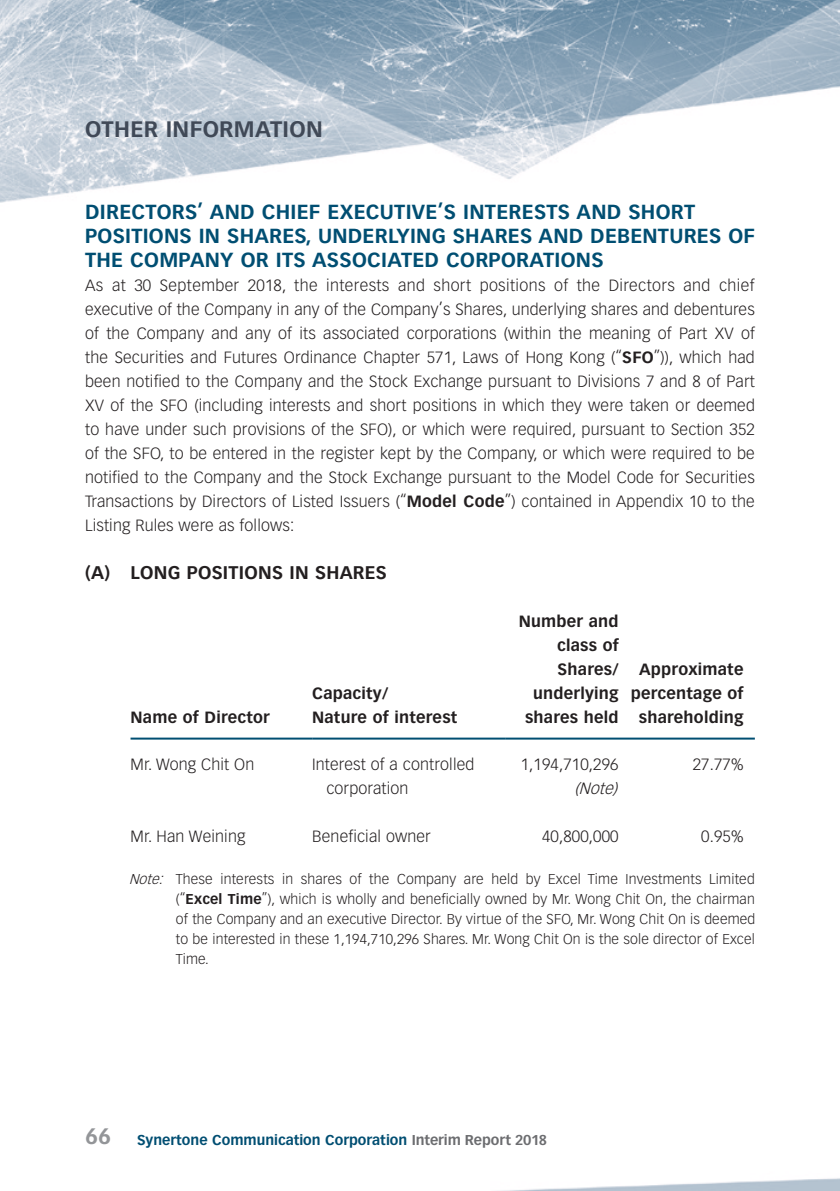
<style>
.page{position:relative;width:840px;height:1191px;background:#fff}
.page>*{position:absolute;margin:0;border:0;box-sizing:border-box;transform-origin:0 0}
.Body_Text{font:700 22px "Vectora LT Std";letter-spacing:.015em;color:#404957}
.t1{font:700 22px "Vectora LT Std";color:#939598}
.Heading_1{font:700 20px/24px "Vectora LT Std";letter-spacing:.015em;color:#004e72}
.Heading_2{font:700 18px "Vectora LT Std";letter-spacing:.015em;color:#231f20}
.Body_Text-2{font:300 16px/24px "Vectora LT Std";letter-spacing:.01em;color:#231f20;text-align:justify}
.Body_Text-3{font:700 16px "Vectora LT Std";letter-spacing:.015em;color:#231f20}
.Body_Text-4{font:italic 300 16px "Vectora LT Std";color:#231f20}
.Notes{font:300 14px/20px "Vectora LT Std";letter-spacing:.01em;color:#231f20;text-align:justify}
.t2{font:700 14px "Vectora LT Std";color:#004e72}
.s1{font-weight:700}
.s2{font-style:italic}
.s3{color:#6c6d70}
</style>
<div class="page">
<img style="left:0;top:0;width:839px;height:1191px">
<hr style="left:130px;top:737px;width:182px;height:2px;background:#004e72">
<hr style="left:312px;top:737px;width:193px;height:2px;background:#004e72">
<hr style="left:505px;top:737px;width:124px;height:2px;background:#004e72">
<hr style="left:629px;top:737px;width:125px;height:2px;background:#004e72">
<p class="Body_Text" style="left:85px;top:116px;width:239px">OTHER INFORMATION</p>
<p class="Heading_1" style="left:85px;top:200px;width:671px">DIRECTORS’ AND CHIEF EXECUTIVE’S INTERESTS AND SHORT<br>POSITIONS IN SHARES, UNDERLYING SHARES AND DEBENTURES OF<br>THE COMPANY OR ITS ASSOCIATED CORPORATIONS</p>
<p class="Body_Text-2" style="left:85px;top:274px;width:671px">As at 30 September 2018, the interests and short positions of the Directors and chief executive of the Company in any of the Company’s Shares, underlying shares and debentures of the Company and any of its associated corporations (within the meaning of Part XV of the Securities and Futures Ordinance Chapter 571, Laws of Hong Kong (“<span class="s1">SFO</span>”)), which had been notified to the Company and the Stock Exchange pursuant to Divisions 7 and 8 of Part XV of the SFO (including interests and short positions in which they were taken or deemed to have under such provisions of the SFO), or which were required, pursuant to Section 352 of the SFO, to be entered in the register kept by the Company, or which were required to be notified to the Company and the Stock Exchange pursuant to the Model Code for Securities Transactions by Directors of Listed Issuers (“<span class="s1">Model Code</span>”) contained in Appendix 10 to the Listing Rules were as follows:</p>
<p class="Heading_2" style="left:85px;top:562px;width:303px">(A) LONG POSITIONS IN SHARES</p>
<p class="Body_Text-3" style="left:130px;top:708px;width:141px">Name of Director</p>
<p class="Body_Text-3" style="left:312px;top:684px;width:77px">Capacity/</p>
<p class="Body_Text-3" style="left:312px;top:708px;width:147px">Nature of interest</p>
<p class="Body_Text-3" style="left:518px;top:612px;width:101px">Number and</p>
<p class="Body_Text-3" style="left:557px;top:636px;width:63px">class of</p>
<p class="Body_Text-3" style="left:557px;top:660px;width:62px">Shares/</p>
<p class="Body_Text-3" style="left:533px;top:684px;width:87px">underlying</p>
<p class="Body_Text-3" style="left:524px;top:708px;width:95px">shares held</p>
<p class="Body_Text-2" style="left:130px;top:752px;width:125px">Mr. Wong Chit On</p>
<p class="Body_Text-2" style="left:326px;top:752px;width:149px;text-indent:-14px">Interest of a controlled corporation</p>
<p class="Body_Text-2" style="left:520px;top:752px;width:99px">1,194,710,296</p>
<p class="Body_Text-4" style="left:574px;top:779px;width:49px">(Note)</p>
<p class="Body_Text-3" style="left:638px;top:660px;width:106px">Approximate</p>
<p class="Body_Text-3" style="left:630px;top:684px;width:114px">percentage of</p>
<p class="Body_Text-3" style="left:638px;top:708px;width:106px">shareholding</p>
<p class="Body_Text-2" style="left:692px;top:752px;width:52px">27.77%</p>
<p class="Body_Text-2" style="left:130px;top:824px;width:116px">Mr. Han Weining</p>
<p class="Body_Text-2" style="left:312px;top:824px;width:120px">Beneficial owner</p>
<p class="Body_Text-2" style="left:541px;top:824px;width:78px">40,800,000</p>
<p class="Body_Text-2" style="left:700px;top:824px;width:44px">0.95%</p>
<p class="Notes" style="left:176px;top:869px;width:580px;text-indent:-47px"><span class="s2">Note:</span> These interests in shares of the Company are held by Excel Time Investments Limited (“<span class="s1">Excel Time</span>”), which is wholly and beneficially owned by Mr. Wong Chit On, the chairman of the Company and an executive Director. By virtue of the SFO, Mr. Wong Chit On is deemed to be interested in these 1,194,710,296 Shares. Mr. Wong Chit On is the sole director of Excel Time.</p>
<p class="t1" style="left:85px;top:1123px;width:28px">66</p>
<p class="t2" style="left:137px;top:1131px;width:411px">Synertone Communication Corporation <span class="s3">Interim Report 2018</span></p>
</div>
